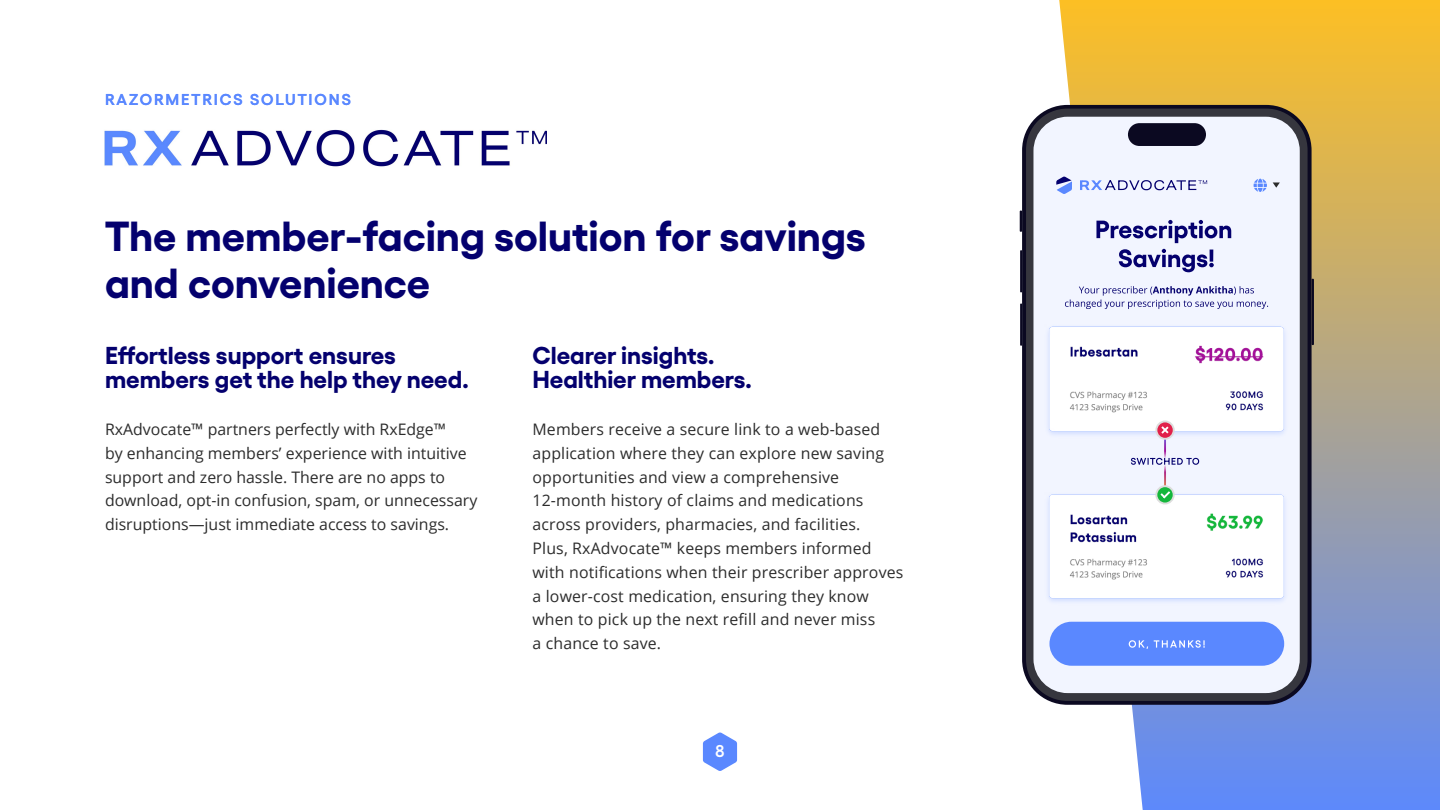
<style>
.page{position:relative;width:1440px;height:810px;background:#fff}
.page>*{position:absolute;margin:0;border:0;box-sizing:border-box;transform-origin:0 0}
.t1{font:700 42px/47.2px "Yellix TRIAL";color:#04006e}
.t2{font:700 24.45px/23.5px "Yellix TRIAL";color:#04006e}
.t3{font:600 17.1px "Yellix TRIAL";color:#fff}
.t4{font:15.83px/23.8px "Open Sans";letter-spacing:.01em;color:#2c2c2c}
.t5{font:600 15.75px "Yellix TRIAL";letter-spacing:.12em;color:#5a88ff}
</style>
<div class="page">
<svg style="left:1059px;top:0;width:381px;height:810px"></svg>
<svg style="left:703px;top:732px;width:34px;height:39px"></svg>
<img style="left:104px;top:129px;width:443px;height:38px">
<div style="left:1022px;top:105px;width:290px;height:600px;background:#0b0921;border-radius:45px"></div>
<div style="left:1026px;top:109px;width:282px;height:592px;background:#36363e;border-radius:41px"></div>
<hr style="left:1020px;top:250px;width:2px;height:42px;background:#0b0921">
<hr style="left:1020px;top:303px;width:2px;height:43px;background:#0b0921">
<hr style="left:1020px;top:211px;width:2px;height:21px;background:#0b0921">
<hr style="left:1312px;top:279px;width:2px;height:66px;background:#0b0921">
<div style="left:1034px;top:117px;width:266px;height:576px;background:#f2f5ff;border-radius:34px"></div>
<div style="left:1128px;top:123px;width:78px;height:23px;background:#0b0921;border-radius:11px"></div>
<svg style="left:1096px;top:220px;width:135px;height:52px"></svg>
<svg style="left:1065px;top:286px;width:203px;height:23px"></svg>
<svg style="left:1056px;top:176px;width:16px;height:18px"></svg>
<svg style="left:1080px;top:180px;width:127px;height:10px"></svg>
<hr style="left:1164px;top:430px;width:2px;height:66px;background:#fff">
<svg style="left:1131px;top:458px;width:68px;height:7px"></svg>
<img style="left:1048px;top:326px;width:237px;height:111px">
<svg style="left:1156px;top:421px;width:18px;height:18px"></svg>
<div style="left:1155px;top:420px;width:20px;height:20px;border:2px solid #ddd;border-radius:50%"></div>
<svg style="left:1159px;top:424px;width:12px;height:12px"></svg>
<img style="left:1048px;top:494px;width:237px;height:108px">
<svg style="left:1156px;top:486px;width:18px;height:18px"></svg>
<div style="left:1155px;top:485px;width:20px;height:19px;border:2px solid #ddd;border-radius:50%"></div>
<svg style="left:1158px;top:489px;width:14px;height:12px"></svg>
<div style="left:1049px;top:622px;width:235px;height:44px;background:#5a88ff;border-radius:22px"></div>
<svg style="left:1129px;top:640px;width:76px;height:9px"></svg>
<svg style="left:1254px;top:179px;width:13px;height:13px"></svg>
<svg style="left:1273px;top:182px;width:7px;height:6px"></svg>
<svg style="left:987px;top:405px;width:102px;height:1px"></svg>
<p class="t5" style="left:105px;top:89px;width:247px">RAZORMETRICS SOLUTIONS</p>
<h1 class="t1" style="left:105px;top:210px;width:763px">The member-facing solution for savings and convenience</h1>
<h2 class="t2" style="left:105px;top:342px;width:365px">Effortless support ensures members get the help they need.</h2>
<p class="t4" style="left:105px;top:417px;width:374px">RxAdvocate™ partners perfectly with RxEdge™<br>by enhancing members’ experience with intuitive support and zero hassle. There are no apps to download, opt-in confusion, spam, or unnecessary disruptions—just immediate access to savings.</p>
<h2 class="t2" style="left:532px;top:342px;width:221px">Clearer insights.<br>Healthier members.</h2>
<p class="t4" style="left:532px;top:417px;width:372px">Members receive a secure link to a web-based application where they can explore new saving opportunities and view a comprehensive 12-month history of claims and medications across providers, pharmacies, and facilities.<br>Plus, RxAdvocate™ keeps members informed with notifications when their prescriber approves a lower-cost medication, ensuring they know when to pick up the next refill and never miss<br>a chance to save.</p>
<p class="t3" style="left:715px;top:740px;width:11px">8</p>
</div>
